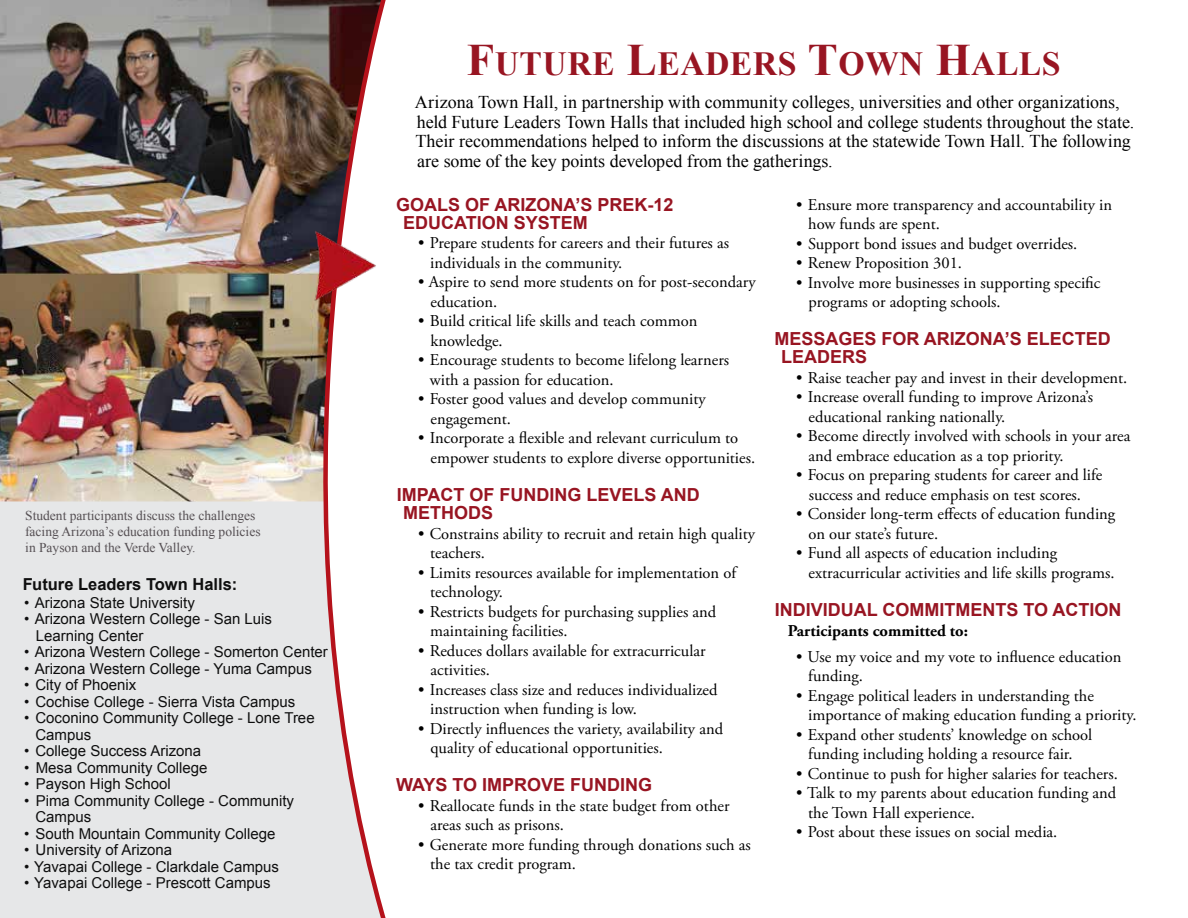
<style>
.page{position:relative;width:1188px;height:918px;background:#fff}
.page>*{position:absolute;margin:0;border:0;box-sizing:border-box;transform-origin:0 0}
.t1{font:700 33.75px "Times New Roman";letter-spacing:.015em;color:#981522}
.t2{font:18px/19.5px "Times New Roman";letter-spacing:-.005em;color:#000}
.t3{font:700 18px/18px "Arial";color:#981522}
.t4{font:16.5px/19.5px "Adobe Garamond Pro";color:#000}
.t5{font:700 16.5px "Adobe Garamond Pro";color:#000}
.t6{font:700 16.5px "Arial";color:#000}
.t7{font:15px/16.5px "Arial";color:#000}
.t8{font:13.5px/16.2px "Times New Roman";color:#565054}
.s1{font-size:45px}
</style>
<div class="page">
<div style="left:0;top:501px;width:249px;height:417px;background:#e6e7e8"></div>
<img style="left:0;top:0;width:249px;height:501px">
<img style="left:249px;top:0;width:137px;height:918px">
<img style="left:310px;top:211px;width:68px;height:104px">
<p class="t8" style="left:25px;top:507px;width:237px">Student participants discuss the challenges facing Arizona’s education funding policies in Payson and the Verde Valley.</p>
<p class="t6" style="left:22px;top:573px;width:217px">Future Leaders Town Halls:</p>
<p class="t7" style="left:24px;top:594px;width:172px">• Arizona State University</p>
<p class="t7" style="left:36px;top:611px;width:238px;text-indent:-12px">• Arizona Western College - San Luis<br>Learning Center</p>
<p class="t7" style="left:24px;top:644px;width:305px">• Arizona Western College - Somerton Center</p>
<p class="t7" style="left:24px;top:660px;width:289px">• Arizona Western College - Yuma Campus</p>
<p class="t7" style="left:24px;top:677px;width:114px">• City of Phoenix</p>
<p class="t7" style="left:24px;top:693px;width:273px">• Cochise College - Sierra Vista Campus</p>
<p class="t7" style="left:35px;top:710px;width:281px;text-indent:-11px">• Coconino Community College - Lone Tree<br>Campus</p>
<p class="t7" style="left:24px;top:743px;width:179px">• College Success Arizona</p>
<p class="t7" style="left:24px;top:759px;width:185px">• Mesa Community College</p>
<p class="t7" style="left:24px;top:776px;width:148px">• Payson High School</p>
<p class="t7" style="left:35px;top:792px;width:260px;text-indent:-11px">• Pima Community College - Community<br>Campus</p>
<p class="t7" style="left:24px;top:825px;width:253px">• South Mountain Community College</p>
<p class="t7" style="left:24px;top:842px;width:150px">• University of Arizona</p>
<p class="t7" style="left:24px;top:858px;width:256px">• Yavapai College - Clarkdale Campus</p>
<p class="t7" style="left:24px;top:875px;width:248px">• Yavapai College - Prescott Campus</p>
<h1 class="t1" style="left:467px;top:41px;width:595px"><span class="s1">F</span>UTURE <span class="s1">L</span>EADERS <span class="s1">T</span>OWN <span class="s1">H</span>ALL S</h1>
<p class="t2" style="left:415px;top:92px;width:721px">Arizona Town Hall, in partnership with community colleges, universities and other organizations, held Future Leaders Town Halls that included high school and college students throughout the state.<br>Their recommendations helped to inform the discussions at the statewide Town Hall. The following are some of the key points developed from the gatherings.</p>
<p class="t3" style="left:403px;top:196px;width:272px;text-indent:-7px">GOALS OF ARIZONA’S PREK-12<br>EDUCATION SYSTEM</p>
<p class="t4" style="left:430px;top:234px;width:300px;text-indent:-12px">• Prepare students for careers and their futures as individuals in the community.</p>
<p class="t4" style="left:431px;top:273px;width:327px;text-indent:-12px">• Aspire to send more students on for post-secondary education.</p>
<p class="t4" style="left:430px;top:312px;width:269px;text-indent:-12px">• Build critical life skills and teach common knowledge.</p>
<p class="t4" style="left:430px;top:351px;width:301px;text-indent:-12px">• Encourage students to become lifelong learners with a passion for education.</p>
<p class="t4" style="left:431px;top:390px;width:277px;text-indent:-12px">• Foster good values and develop community engagement.</p>
<p class="t4" style="left:431px;top:429px;width:326px;text-indent:-12px">• Incorporate a flexible and relevant curriculum to empower students to explore diverse opportunities.</p>
<p class="t3" style="left:403px;top:486px;width:298px;text-indent:-7px">IMPACT OF FUNDING LEVELS AND<br>METHODS</p>
<p class="t4" style="left:430px;top:524px;width:326px;text-indent:-12px">• Constrains ability to recruit and retain high quality teachers.</p>
<p class="t4" style="left:430px;top:563px;width:308px;text-indent:-12px">• Limits resources available for implementation of technology.</p>
<p class="t4" style="left:430px;top:602px;width:287px;text-indent:-12px">• Restricts budgets for purchasing supplies and maintaining facilities.</p>
<p class="t4" style="left:431px;top:641px;width:277px;text-indent:-12px">• Reduces dollars available for extracurricular activities.</p>
<p class="t4" style="left:430px;top:680px;width:289px;text-indent:-12px">• Increases class size and reduces individualized instruction when funding is low.</p>
<p class="t4" style="left:430px;top:719px;width:294px;text-indent:-12px">• Directly influences the variety, availability and quality of educational opportunities.</p>
<p class="t3" style="left:396px;top:777px;width:258px">WAYS TO IMPROVE FUNDING</p>
<p class="t4" style="left:431px;top:796px;width:300px;text-indent:-12px">• Reallocate funds in the state budget from other areas such as prisons.</p>
<p class="t4" style="left:430px;top:835px;width:322px;text-indent:-12px">• Generate more funding through donations such as the tax credit program.</p>
<p class="t4" style="left:808px;top:195px;width:305px;text-indent:-12px">• Ensure more transparency and accountability in how funds are spent.</p>
<p class="t4" style="left:796px;top:234px;width:283px">• Support bond issues and budget overrides.</p>
<p class="t4" style="left:796px;top:254px;width:167px">• Renew Proposition 301.</p>
<p class="t4" style="left:808px;top:273px;width:294px;text-indent:-12px">• Involve more businesses in supporting specific programs or adopting schools.</p>
<p class="t3" style="left:781px;top:331px;width:331px;text-indent:-7px">MESSAGES FOR ARIZONA’S ELECTED<br>LEADERS</p>
<p class="t4" style="left:796px;top:369px;width:333px">• Raise teacher pay and invest in their development.</p>
<p class="t4" style="left:809px;top:388px;width:286px;text-indent:-12px">• Increase overall funding to improve Arizona’s educational ranking nationally.</p>
<p class="t4" style="left:809px;top:427px;width:323px;text-indent:-12px">• Become directly involved with schools in your area and embrace education as a top priority.</p>
<p class="t4" style="left:796px;top:466px;width:308px;text-align:center">• Focus on preparing students for career and life success and reduce emphasis on test scores.</p>
<p class="t4" style="left:808px;top:505px;width:308px;text-indent:-12px">• Consider long-term effects of education funding on our state’s future.</p>
<p class="t4" style="left:809px;top:544px;width:308px;text-indent:-12px">• Fund all aspects of education including extracurricular activities and life skills programs.</p>
<p class="t3" style="left:775px;top:601px;width:348px">INDIVIDUAL COMMITMENTS TO ACTION</p>
<p class="t5" style="left:788px;top:621px;width:182px">Participants committed to:</p>
<p class="t4" style="left:808px;top:648px;width:315px;text-indent:-12px">• Use my voice and my vote to influence education funding.</p>
<p class="t4" style="left:808px;top:687px;width:330px;text-indent:-12px">• Engage political leaders in understanding the importance of making education funding a priority.</p>
<p class="t4" style="left:796px;top:726px;width:298px;text-align:center">• Expand other students’ knowledge on school funding including holding a resource fair.</p>
<p class="t4" style="left:796px;top:765px;width:323px">• Continue to push for higher salaries for teachers.</p>
<p class="t4" style="left:808px;top:784px;width:310px;text-indent:-12px">• Talk to my parents about education funding and the Town Hall experience.</p>
<p class="t4" style="left:796px;top:823px;width:263px">• Post about these issues on social media.</p>
</div>
